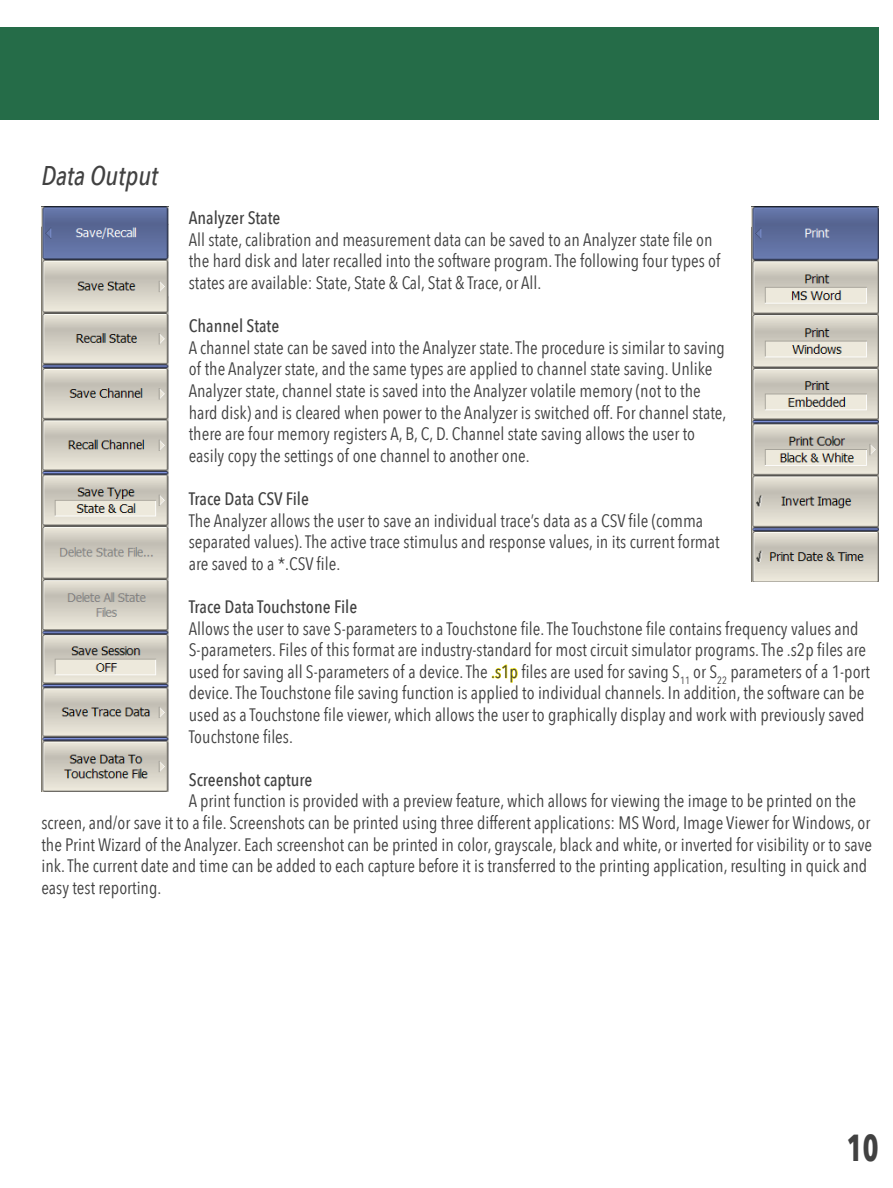
<style>
.page{position:relative;width:893px;height:1188px;background:#fff}
.page>*{position:absolute;margin:0;border:0;box-sizing:border-box;transform-origin:0 0}
.t1{font:700 37.5px "Avenir Next Condensed";color:#414141;scale:.8 1}
.t2{font:italic 500 27px "Avenir Next Condensed";color:#414141}
.t3{font:18px/21.6px "Avenir Next Condensed";color:#414141}
.t4{font:500 18px "Avenir Next Condensed";color:#414141}
.s1{color:#fff101}
</style>
<div class="page">
<div style="left:0;top:27px;width:878px;height:93px;background:#256c48"></div>
<img style="left:41px;top:206px;width:128px;height:586px">
<img style="left:751px;top:206px;width:127px;height:375px">
<p class="t2" style="left:41px;top:159px;width:118px">Data Output</p>
<p class="t4" style="left:189px;top:207px;width:93px">Analyzer State</p>
<p class="t3" style="left:189px;top:228px;width:533px">All state, calibration and measurement data can be saved to an Analyzer state file on the hard disk and later recalled into the software program. The following four types of states are available: State, State &amp; Cal, Stat &amp; Trace, or All.</p>
<p class="t4" style="left:189px;top:315px;width:92px">Channel State</p>
<p class="t3" style="left:189px;top:336px;width:539px">A channel state can be saved into the Analyzer state. The procedure is similar to saving of the Analyzer state, and the same types are applied to channel state saving. Unlike Analyzer state, channel state is saved into the Analyzer volatile memory (not to the hard disk) and is cleared when power to the Analyzer is switched off. For channel state, there are four memory registers A, B, C, D. Channel state saving allows the user to easily copy the settings of one channel to another one.</p>
<p class="t4" style="left:189px;top:488px;width:122px">Trace Data CSV File</p>
<p class="t3" style="left:189px;top:509px;width:532px">The Analyzer allows the user to save an individual trace’s data as a CSV file (comma separated values). The active trace stimulus and response values, in its current format are saved to a *.CSV file.</p>
<p class="t4" style="left:189px;top:596px;width:170px">Trace Data Touchstone File</p>
<p class="t3" style="left:189px;top:617px;width:683px">Allows the user to save S-parameters to a Touchstone file. The Touchstone file contains frequency values and S-parameters. Files of this format are industry-standard for most circuit simulator programs. The .s2p files are used for saving all S-parameters of a device. The <span class="s1">.s1p</span> files are used for saving S<sub>11</sub> or S<sub>22</sub> parameters of a 1-port device. The Touchstone file saving function is applied to individual channels. In addition, the software can be used as a Touchstone file viewer, which allows the user to graphically display and work with previously saved Touchstone files.</p>
<p class="t4" style="left:189px;top:769px;width:125px">Screenshot capture</p>
<p class="t3" style="left:41px;top:789px;width:832px;text-indent:147px">A print function is provided with a preview feature, which allows for viewing the image to be printed on the screen, and/or save it to a file. Screenshots can be printed using three different applications: MS Word, Image Viewer for Windows, or the Print Wizard of the Analyzer. Each screenshot can be printed in color, grayscale, black and white, or inverted for visibility or to save ink. The current date and time can be added to each capture before it is transferred to the printing application, resulting in quick and easy test reporting.</p>
<p class="t1" style="left:847px;top:1125px;width:41px">10</p>
</div>
